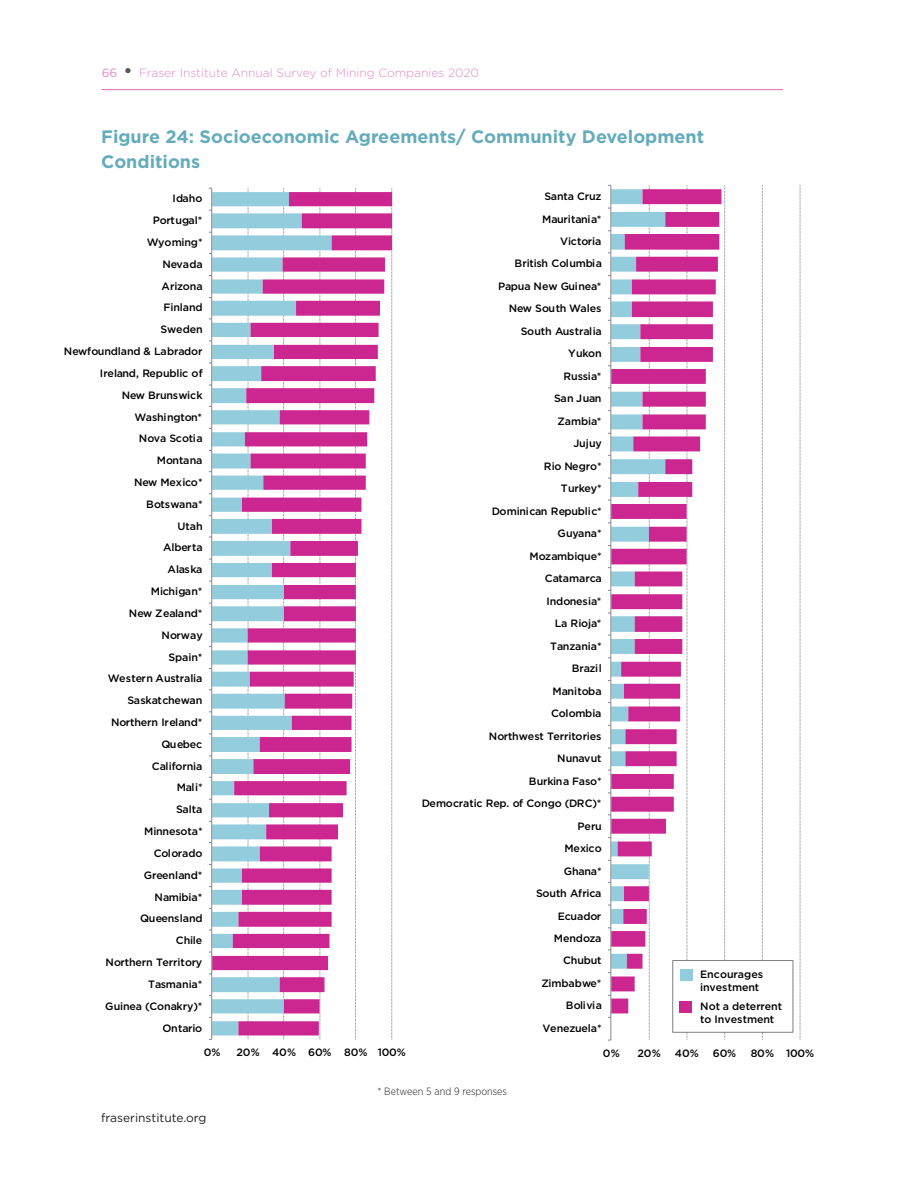
<style>
.page{position:relative;width:918px;height:1188px;background:#fff}
.page>*{position:absolute;margin:0;border:0;box-sizing:border-box;transform-origin:0 0}
.subhead1{font:700 18px/25.5px "Gotham";color:#64acbb}
.t1{font:300 12px "Gotham";color:#e18ac5}
.t2{font:12px "Gotham";color:#231f20}
.t3{font:500 10.65px/12.8px "Gotham";letter-spacing:-.015em;color:#000}
.table-sources{font:300 10.5px "Gotham Narrow";color:#231f20}
.s1{font-weight:400}
.s2{font-size:21px;color:#57585a}
</style>
<div class="page">
<hr style="left:101px;top:89px;width:682px;height:1px;background:#da6db7">
<svg style="left:212px;top:192px;width:180px;height:843px"></svg>
<hr style="left:211px;top:188px;width:1px;height:851px;background:#868686">
<svg style="left:724px;top:185px;width:1px;height:855px"></svg>
<svg style="left:762px;top:185px;width:1px;height:855px"></svg>
<svg style="left:800px;top:185px;width:1px;height:855px"></svg>
<svg style="left:665px;top:189px;width:56px;height:771px"></svg>
<svg style="left:608px;top:185px;width:57px;height:856px"></svg>
<div style="left:673px;top:961px;width:120px;height:71px;background:#fff"></div>
<div style="left:672px;top:960px;width:121px;height:73px;border:1px solid #7f7f7f"></div>
<div style="left:680px;top:969px;width:12px;height:12px;background:#93cddd"></div>
<div style="left:679px;top:1001px;width:13px;height:12px;background:#cc2691"></div>
<p class="t1" style="left:102px;top:65px;width:379px"><span class="s1">66</span> <span class="s2">•</span> Fraser Institute Annual Survey of Mining Companies 2020</p>
<p class="subhead1" style="left:101px;top:123px;width:605px">Figure 24: Socioeconomic Agreements/ Community Development<br>Conditions</p>
<p class="t3" style="left:173px;top:192px;width:31px">Idaho</p>
<p class="t3" style="left:153px;top:214px;width:51px">Portugal*</p>
<p class="t3" style="left:147px;top:236px;width:57px">Wyoming*</p>
<p class="t3" style="left:162px;top:258px;width:42px">Nevada</p>
<p class="t3" style="left:162px;top:279px;width:43px">Arizona</p>
<p class="t3" style="left:163px;top:301px;width:41px">Finland</p>
<p class="t3" style="left:161px;top:323px;width:44px">Sweden</p>
<p class="t3" style="left:64px;top:345px;width:140px">Newfoundland &amp; Labrador</p>
<p class="t3" style="left:100px;top:367px;width:104px">Ireland, Republic of</p>
<p class="t3" style="left:122px;top:388px;width:82px">New Brunswick</p>
<p class="t3" style="left:134px;top:410px;width:69px">Washington*</p>
<p class="t3" style="left:139px;top:432px;width:65px">Nova Scotia</p>
<p class="t3" style="left:157px;top:454px;width:47px">Montana</p>
<p class="t3" style="left:134px;top:476px;width:70px">New Mexico*</p>
<p class="t3" style="left:146px;top:498px;width:58px">Botswana*</p>
<p class="t3" style="left:178px;top:519px;width:27px">Utah</p>
<p class="t3" style="left:163px;top:541px;width:41px">Alberta</p>
<p class="t3" style="left:168px;top:563px;width:36px">Alaska</p>
<p class="t3" style="left:151px;top:585px;width:53px">Michigan*</p>
<p class="t3" style="left:129px;top:607px;width:75px">New Zealand*</p>
<p class="t3" style="left:162px;top:628px;width:43px">Norway</p>
<p class="t3" style="left:169px;top:650px;width:35px">Spain*</p>
<p class="t3" style="left:108px;top:672px;width:96px">Western Australia</p>
<p class="t3" style="left:128px;top:694px;width:76px">Saskatchewan</p>
<p class="t3" style="left:111px;top:716px;width:93px">Northern Ireland*</p>
<p class="t3" style="left:161px;top:738px;width:42px">Quebec</p>
<p class="t3" style="left:152px;top:759px;width:52px">California</p>
<p class="t3" style="left:177px;top:781px;width:27px">Mali*</p>
<p class="t3" style="left:176px;top:803px;width:28px">Salta</p>
<p class="t3" style="left:144px;top:825px;width:60px">Minnesota*</p>
<p class="t3" style="left:154px;top:847px;width:50px">Colorado</p>
<p class="t3" style="left:144px;top:868px;width:60px">Greenland*</p>
<p class="t3" style="left:155px;top:890px;width:49px">Namibia*</p>
<p class="t3" style="left:140px;top:912px;width:64px">Queensland</p>
<p class="t3" style="left:176px;top:934px;width:28px">Chile</p>
<p class="t3" style="left:106px;top:956px;width:98px">Northern Territory</p>
<p class="t3" style="left:148px;top:978px;width:56px">Tasmania*</p>
<p class="t3" style="left:105px;top:999px;width:99px">Guinea (Conakry)*</p>
<p class="t3" style="left:162px;top:1021px;width:41px">Ontario</p>
<p class="t3" style="left:204px;top:1046px;width:18px">0%</p>
<p class="t3" style="left:237px;top:1046px;width:171px">20% 40% 60% 80% 100%</p>
<p class="t3" style="left:544px;top:190px;width:59px">Santa Cruz</p>
<p class="t3" style="left:542px;top:212px;width:61px">Mauritania*</p>
<p class="t3" style="left:560px;top:235px;width:43px">Victoria</p>
<p class="t3" style="left:515px;top:257px;width:89px">British Columbia</p>
<p class="t3" style="left:498px;top:280px;width:105px">Papua New Guinea*</p>
<p class="t3" style="left:509px;top:302px;width:94px">New South Wales</p>
<p class="t3" style="left:521px;top:325px;width:82px">South Australia</p>
<p class="t3" style="left:568px;top:347px;width:35px">Yukon</p>
<p class="t3" style="left:563px;top:370px;width:40px">Russia*</p>
<p class="t3" style="left:554px;top:392px;width:49px">San Juan</p>
<p class="t3" style="left:558px;top:415px;width:45px">Zambia*</p>
<p class="t3" style="left:574px;top:437px;width:30px">Jujuy</p>
<p class="t3" style="left:544px;top:460px;width:59px">Rio Negro*</p>
<p class="t3" style="left:561px;top:482px;width:42px">Turkey*</p>
<p class="t3" style="left:492px;top:505px;width:111px">Dominican Republic*</p>
<p class="t3" style="left:557px;top:527px;width:46px">Guyana*</p>
<p class="t3" style="left:530px;top:550px;width:74px">Mozambique*</p>
<p class="t3" style="left:545px;top:572px;width:58px">Catamarca</p>
<p class="t3" style="left:546px;top:594px;width:57px">Indonesia*</p>
<p class="t3" style="left:555px;top:617px;width:48px">La Rioja*</p>
<p class="t3" style="left:550px;top:639px;width:53px">Tanzania*</p>
<p class="t3" style="left:572px;top:662px;width:32px">Brazil</p>
<p class="t3" style="left:553px;top:684px;width:50px">Manitoba</p>
<p class="t3" style="left:551px;top:707px;width:52px">Colombia</p>
<p class="t3" style="left:489px;top:729px;width:114px">Northwest Territories</p>
<p class="t3" style="left:557px;top:752px;width:46px">Nunavut</p>
<p class="t3" style="left:529px;top:774px;width:74px">Burkina Faso*</p>
<p class="t3" style="left:422px;top:797px;width:181px">Democratic Rep. of Congo (DRC)*</p>
<p class="t3" style="left:578px;top:819px;width:26px">Peru</p>
<p class="t3" style="left:564px;top:842px;width:39px">Mexico</p>
<p class="t3" style="left:564px;top:864px;width:40px">Ghana*</p>
<p class="t3" style="left:536px;top:887px;width:67px">South Africa</p>
<p class="t3" style="left:558px;top:909px;width:45px">Ecuador</p>
<p class="t3" style="left:554px;top:932px;width:49px">Mendoza</p>
<p class="t3" style="left:563px;top:954px;width:40px">Chubut</p>
<p class="t3" style="left:541px;top:977px;width:62px">Zimbabwe*</p>
<p class="t3" style="left:566px;top:999px;width:38px">Bolivia</p>
<p class="t3" style="left:542px;top:1022px;width:61px">Venezuela*</p>
<p class="t3" style="left:700px;top:968px;width:64px">Encourages investment</p>
<p class="t3" style="left:700px;top:1000px;width:83px">Not a deterrent to Investment</p>
<p class="t3" style="left:603px;top:1046px;width:18px">0%</p>
<p class="t3" style="left:638px;top:1046px;width:25px">20%</p>
<p class="t3" style="left:675px;top:1046px;width:26px">40%</p>
<p class="t3" style="left:713px;top:1046px;width:25px">60%</p>
<p class="t3" style="left:751px;top:1046px;width:65px">80% 100%</p>
<p class="t2" style="left:101px;top:1110px;width:107px">fraserinstitute.org</p>
<p class="table-sources" style="left:377px;top:1085px;width:131px">* Between 5 and 9 responses</p>
</div>
